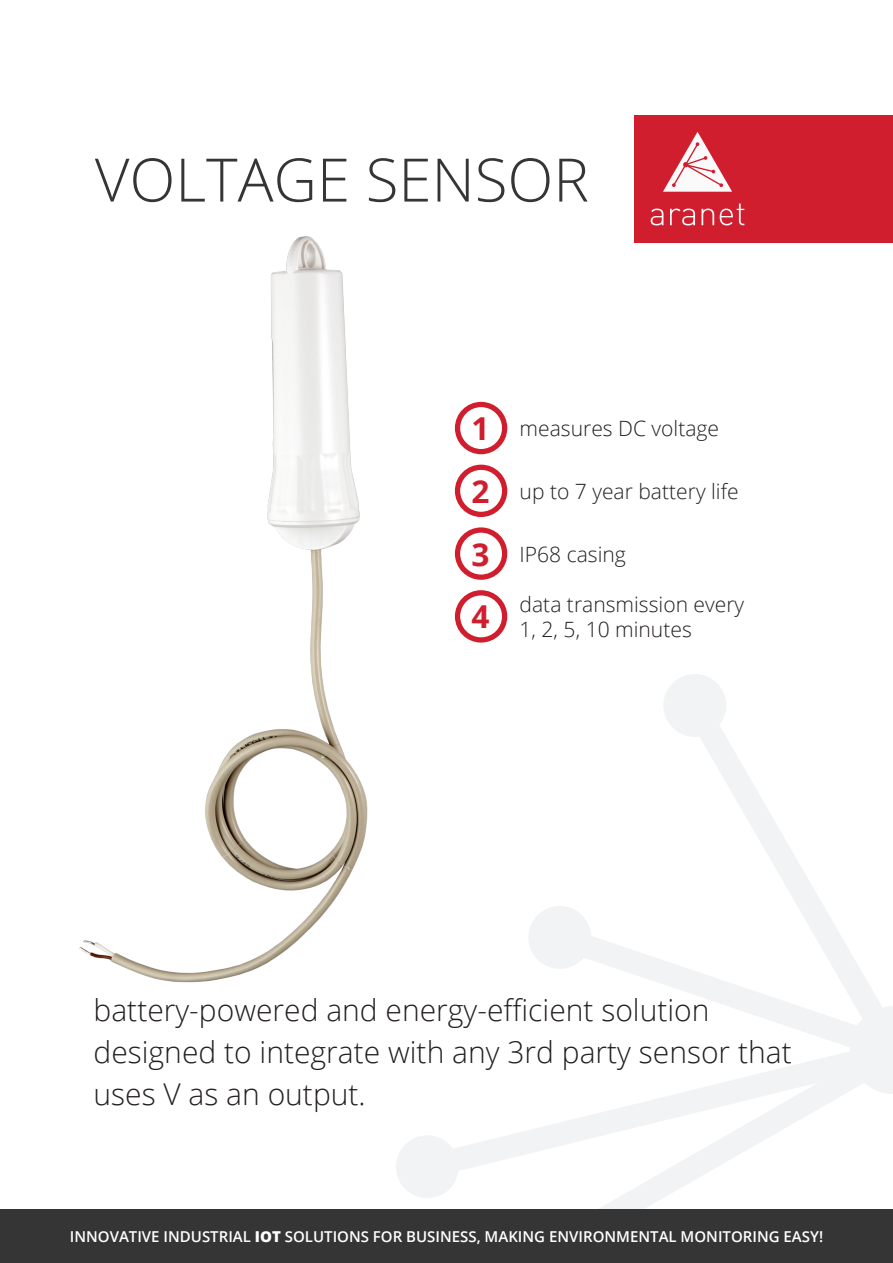
<style>
.page{position:relative;width:893px;height:1263px;background:#fff}
.page>*{position:absolute;margin:0;border:0;box-sizing:border-box;transform-origin:0 0}
.t1{font:300 60px "Open Sans";color:#363536}
.t2{font:700 31.65px "Open Sans";color:#d01e2e}
.t3{font:300 30px/42px "Open Sans";color:#231f20}
.Paragraph_Style_1{font:300 21px/25.2px "Open Sans";color:#231f20}
.t4{font:600 15px "Open Sans";color:#fff}
.s1{font-weight:800}
</style>
<div class="page">
<img style="left:79px;top:236px;width:281px;height:747px">
<svg style="left:264px;top:674px;width:629px;height:536px"></svg>
<div style="left:634px;top:115px;width:127px;height:127px;background:#d01e2e"></div>
<svg style="left:651px;top:209px;width:12px;height:16px"></svg>
<svg style="left:670px;top:209px;width:25px;height:16px"></svg>
<svg style="left:701px;top:209px;width:13px;height:16px"></svg>
<svg style="left:720px;top:203px;width:24px;height:22px"></svg>
<svg style="left:663px;top:132px;width:69px;height:60px"></svg>
<div style="left:759px;top:115px;width:134px;height:127px;background:#d01e2e"></div>
<div style="left:0;top:1210px;width:893px;height:53px;background:#363536"></div>
<div style="left:455px;top:402px;width:52px;height:52px;border:5px solid #d01e2e;border-radius:50%"></div>
<div style="left:455px;top:465px;width:52px;height:52px;border:5px solid #d01e2e;border-radius:50%"></div>
<div style="left:455px;top:527px;width:52px;height:53px;border:5px solid #d01e2e;border-radius:50%"></div>
<div style="left:455px;top:590px;width:52px;height:53px;border:5px solid #d01e2e;border-radius:50%"></div>
<p class="t1" style="left:95px;top:139px;width:496px">VOLTAGE SENSOR</p>
<p class="t2" style="left:471px;top:406px;width:20px">1</p>
<p class="t2" style="left:471px;top:469px;width:20px">2</p>
<p class="t2" style="left:471px;top:532px;width:20px">3</p>
<p class="t2" style="left:471px;top:595px;width:20px">4</p>
<p class="Paragraph_Style_1" style="left:520px;top:415px;width:201px">measures DC voltage</p>
<p class="Paragraph_Style_1" style="left:520px;top:478px;width:220px">up to 7 year battery life</p>
<p class="Paragraph_Style_1" style="left:520px;top:541px;width:108px">IP68 casing</p>
<p class="Paragraph_Style_1" style="left:520px;top:591px;width:226px">data transmission every<br>1, 2, 5, 10 minutes</p>
<p class="t3" style="left:94px;top:989px;width:700px">battery-powered and energy-efficient solution designed to integrate with any 3rd party sensor that uses V as an output.</p>
<p class="t4" style="left:70px;top:1226px;width:755px">INNOVATIVE INDUSTRIAL <span class="s1">IOT</span> SOLUTIONS FOR BUSINESS, MAKING ENVIRONMENTAL MONITORING EASY!</p>
</div>
